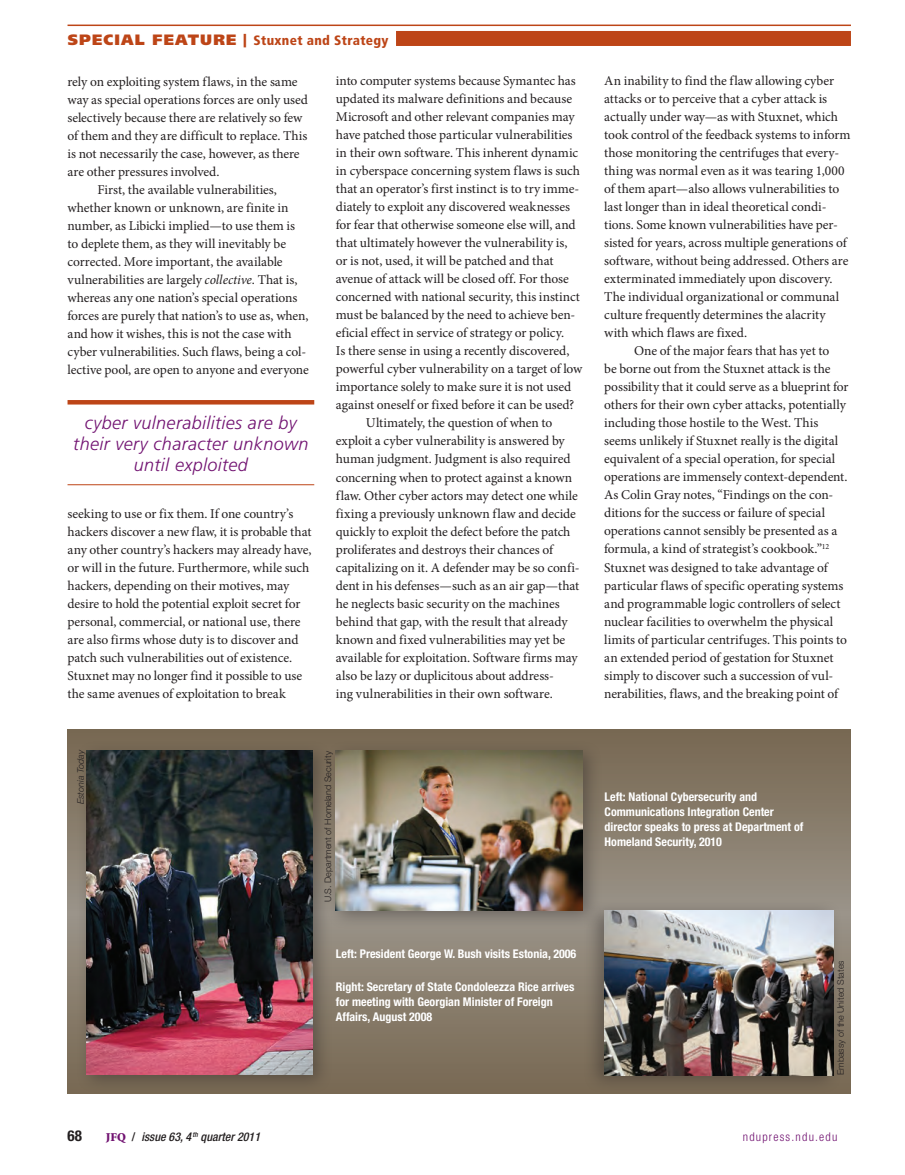
<style>
.page{position:relative;width:905px;height:1175px;background:#fff}
.page>*{position:absolute;margin:0;border:0;box-sizing:border-box;transform-origin:0 0}
.QUOTE__ORANGE_Pull-Q{font:italic 300 18px/21px "Frutiger LT Std";letter-spacing:.02em;color:#711271;text-align:center}
.t1{font:700 condensed 15px "Helvetica Neue LT Std";color:#231f20}
.BODY__Text{font:13.5px/18px "Minion Pro";letter-spacing:-.005em;color:#231f20}
.t2{font:900 condensed 13.5px "Frutiger LT Std";letter-spacing:.025em;color:#bd4517}
.PHOTO__Caption_-_whi{font:700 condensed 12px/15px "Helvetica Neue LT Std";color:#fff}
.t3{font:italic 500 condensed 12px "Helvetica Neue LT Std";color:#231f20}
.t4{font:300 condensed 12px "Helvetica Neue LT Std";letter-spacing:.1em;color:#711271}
.PHOTO__Credit{font:300 9px "Helvetica Neue LT Std";color:#231f20}
.PHOTO__Credit-2{font:italic 300 9px "Helvetica Neue LT Std";letter-spacing:-.005em;color:#231f20}
.s1{font-stretch:normal;font-size:15px}
.s2{font-stretch:normal}
.s3{font-style:italic}
.s4{font-family:"Minion Std";font-weight:900;font-style:normal;font-stretch:normal;color:#711271}
.s5{font-style:normal}
</style>
<div class="page">
<div style="left:396px;top:31px;width:454px;height:15px;background:#bd4517"></div>
<hr style="left:68px;top:25px;width:782px;height:1px;background:#bd4517">
<svg style="left:68px;top:729px;width:782px;height:365px;background:#867a68"></svg>
<hr style="left:68px;top:400px;width:246px;height:4px;background:#bd4517">
<hr style="left:68px;top:484px;width:246px;height:1px;background:#bd4517">
<div style="left:583px;top:898px;width:260px;height:195px;background:#231f20;opacity:.4"></div>
<img style="left:604px;top:910px;width:229px;height:165px">
<div style="left:325px;top:739px;width:277px;height:191px;background:#231f20;opacity:.4"></div>
<img style="left:336px;top:750px;width:246px;height:160px">
<div style="left:76px;top:739px;width:257px;height:355px;background:#231f20;opacity:.4"></div>
<img style="left:87px;top:750px;width:226px;height:324px">
<p class="t2" style="left:68px;top:32px;width:322px"><span class="s1">SPECIAL FEATURE</span> <span class="s2">|</span> Stuxnet and Strategy</p>
<p class="BODY__Text" style="left:68px;top:72px;width:242px">rely on exploiting system flaws, in the same way as special operations forces are only used selectively because there are relatively so few of them and they are difficult to replace. This is not necessarily the case, however, as there are other pressures involved.</p>
<p class="BODY__Text" style="left:68px;top:180px;width:243px;text-indent:30px">First, the available vulnerabilities, whether known or unknown, are finite in number, as Libicki implied—to use them is to deplete them, as they will inevitably be corrected. More important, the available vulnerabilities are largely <span class="s3">collective</span>. That is, whereas any one nation’s special operations forces are purely that nation’s to use as, when, and how it wishes, this is not the case with cyber vulnerabilities. Such flaws, being a col&shy;lective pool, are open to anyone and everyone</p>
<p class="BODY__Text" style="left:336px;top:72px;width:248px">into computer systems because Symantec has updated its malware definitions and because Microsoft and other relevant companies may have patched those particular vulnerabilities in their own software. This inherent dynamic in cyberspace concerning system flaws is such that an operator’s first instinct is to try imme&shy;diately to exploit any discovered weaknesses for fear that otherwise someone else will, and that ultimately however the vulnerability is, or is not, used, it will be patched and that avenue of attack will be closed off. For those concerned with national security, this instinct must be balanced by the need to achieve ben&shy;eficial effect in service of strategy or policy.<br>Is there sense in using a recently discovered, powerful cyber vulnerability on a target of low importance solely to make sure it is not used against oneself or fixed before it can be used?</p>
<p class="BODY__Text" style="left:336px;top:414px;width:245px;text-indent:30px">Ultimately, the question of when to exploit a cyber vulnerability is answered by human judgment. Judgment is also required concerning when to protect against a known flaw. Other cyber actors may detect one while fixing a previously unknown flaw and decide quickly to exploit the defect before the patch proliferates and destroys their chances of capitalizing on it. A defender may be so confi&shy;dent in his defenses—such as an air gap—that he neglects basic security on the machines behind that gap, with the result that already known and fixed vulnerabilities may yet be available for exploitation. Software firms may also be lazy or duplicitous about address-<br>ing vulnerabilities in their own software.</p>
<p class="QUOTE__ORANGE_Pull-Q" style="left:73px;top:412px;width:237px">cyber vulnerabilities are by their very character unknown until exploited</p>
<p class="BODY__Text" style="left:68px;top:504px;width:245px">seeking to use or fix them. If one country’s hackers discover a new flaw, it is probable that any other country’s hackers may already have, or will in the future. Furthermore, while such hackers, depending on their motives, may desire to hold the potential exploit secret for personal, commercial, or national use, there are also firms whose duty is to discover and patch such vulnerabilities out of existence.<br>Stuxnet may no longer find it possible to use the same avenues of exploitation to break</p>
<p class="PHOTO__Credit-2" style="left:75px;top:804px;width:56px;rotate:-90deg">Estonia Today</p>
<p class="PHOTO__Credit" style="left:322px;top:902px;width:153px;rotate:-90deg">U.S. Department of Homeland Security</p>
<p class="PHOTO__Caption_-_whi" style="left:336px;top:946px;width:242px">Left: President George W. Bush visits Estonia, 2006</p>
<p class="PHOTO__Caption_-_whi" style="left:336px;top:979px;width:240px">Right: Secretary of State Condoleezza Rice arrives for meeting with Georgian Minister of Foreign<br>Affairs, August 2008</p>
<p class="BODY__Text" style="left:604px;top:72px;width:248px">An inability to find the flaw allowing cyber attacks or to perceive that a cyber attack is actually under way—as with Stuxnet, which took control of the feedback systems to inform those monitoring the centrifuges that every&shy;thing was normal even as it was tearing 1,000 of them apart—also allows vulnerabilities to last longer than in ideal theoretical condi&shy;tions. Some known vulnerabilities have per&shy;sisted for years, across multiple generations of software, without being addressed. Others are exterminated immediately upon discovery.<br>The individual organizational or communal culture frequently determines the alacrity with which flaws are fixed.</p>
<p class="BODY__Text" style="left:604px;top:342px;width:246px;text-indent:30px">One of the major fears that has yet to<br>be borne out from the Stuxnet attack is the possibility that it could serve as a blueprint for others for their own cyber attacks, potentially including those hostile to the West. This seems unlikely if Stuxnet really is the digital equivalent of a special operation, for special operations are immensely context-dependent.<br>As Colin Gray notes, “Findings on the con&shy;ditions for the success or failure of special operations cannot sensibly be presented as a formula, a kind of strategist’s cookbook.”<sup>12<br></sup>Stuxnet was designed to take advantage of particular flaws of specific operating systems and programmable logic controllers of select nuclear facilities to overwhelm the physical limits of particular centrifuges. This points to an extended period of gestation for Stuxnet simply to discover such a succession of vul&shy;nerabilities, flaws, and the breaking point of</p>
<p class="PHOTO__Caption_-_whi" style="left:604px;top:788px;width:200px">Left: National Cybersecurity and Communications Integration Center director speaks to press at Department of Homeland Security, 2010</p>
<p class="PHOTO__Credit" style="left:835px;top:1075px;width:116px;rotate:-90deg">Embassy of the United States</p>
<p class="t1" style="left:68px;top:1126px;width:16px">68</p>
<p class="t3" style="left:106px;top:1129px;width:156px"><span class="s4">JFQ</span> <span class="s5">/</span> issue 63, 4 <sup>th</sup> quarter 2011</p>
<p class="t4" style="left:742px;top:1129px;width:96px">ndupress.ndu.edu</p>
</div>
